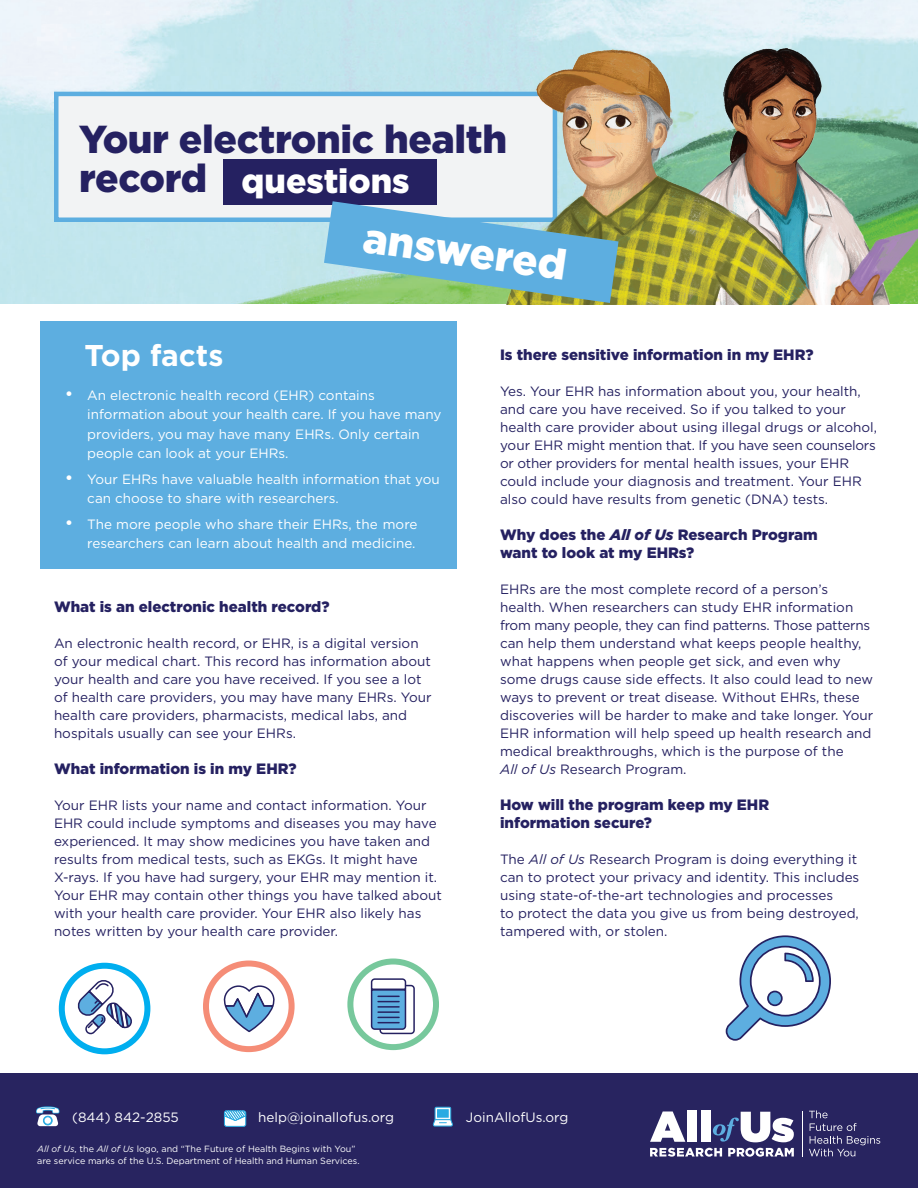
<style>
.page{position:relative;width:918px;height:1188px;background:#fff}
.page>*{position:absolute;margin:0;border:0;box-sizing:border-box;transform-origin:0 0}
.t1{font:900 42px "Gotham";color:#fff}
.t2{font:900 39px/39px "Gotham";letter-spacing:-.01em;color:#252161}
.t3{font:900 33.9px "Gotham";color:#fff}
.t4{font:700 30px "Gotham";color:#fff}
.t5{font:900 15px/18px "Gotham";color:#252161}
.t6{font:13.5px/18px "Gotham";color:#252161}
.t7{font:13.5px/19.5px "Gotham";color:#fff}
.t8{font:9px/12px "Gotham";color:#fff}
.s1{font-size:18px}
.s2{font-style:italic}
</style>
<div class="page">
<div style="left:0;top:1074px;width:918px;height:114px;background:#282460"></div>
<svg style="left:809px;top:1110px;width:71px;height:46px"></svg>
<svg style="left:650px;top:1111px;width:35px;height:31px"></svg>
<div style="left:687px;top:1110px;width:9px;height:32px;background:#fff"></div>
<div style="left:701px;top:1110px;width:10px;height:32px;background:#fff"></div>
<svg style="left:713px;top:1112px;width:81px;height:30px"></svg>
<hr style="left:802px;top:1111px;width:1px;height:45px;background:#fff">
<svg style="left:650px;top:1148px;width:72px;height:9px"></svg>
<svg style="left:728px;top:1148px;width:66px;height:9px"></svg>
<svg style="left:36px;top:1106px;width:24px;height:20px"></svg>
<svg style="left:433px;top:1107px;width:20px;height:20px"></svg>
<svg style="left:224px;top:1110px;width:22px;height:17px"></svg>
<img style="left:0;top:0;width:918px;height:303px">
<div style="left:40px;top:322px;width:417px;height:247px;background:#5daee0"></div>
<svg style="left:726px;top:935px;width:105px;height:106px"></svg>
<svg style="left:78px;top:978px;width:54px;height:57px"></svg>
<svg style="left:223px;top:985px;width:52px;height:48px"></svg>
<div style="left:59px;top:963px;width:91px;height:91px;border:6px solid #00aeef;border-radius:50%"></div>
<div style="left:203px;top:961px;width:92px;height:91px;border:6px solid #f58d77;border-radius:50%"></div>
<div style="left:347px;top:958px;width:92px;height:92px;border:6px solid #77c89c;border-radius:50%"></div>
<div style="left:379px;top:985px;width:36px;height:49px;background:#fff;border:2px solid #252161;border-radius:3px"></div>
<svg style="left:370px;top:978px;width:37px;height:53px"></svg>
<div style="left:54px;top:92px;width:503px;height:130px;background:#f2f3f4;border:4px solid #5daee0"></div>
<div style="left:223px;top:159px;width:214px;height:46px;background:#252161"></div>
<img style="left:554px;top:16px;width:364px;height:288px">
<img style="left:489px;top:34px;width:373px;height:270px">
<svg style="left:324px;top:201px;width:295px;height:102px;background:#78b3be"></svg>
<h2 class="t2" style="left:79px;top:119px;width:429px">Your electronic health record</h2>
<h1 class="t1" style="left:368px;top:208px;width:206px;rotate:8deg">answered</h1>
<h3 class="t3" style="left:242px;top:158px;width:170px">questions</h3>
<h3 class="t4" style="left:85px;top:336px;width:140px">Top facts</h3>
<p class="t7" style="left:87px;top:385px;width:356px;text-indent:-22px"><span class="s1">•</span> An electronic health record (EHR) contains information about your health care. If you have many providers, you may have many EHRs. Only certain people can look at your EHRs.</p>
<p class="t7" style="left:87px;top:469px;width:354px;text-indent:-22px"><span class="s1">•</span> Your EHRs have valuable health information that you can choose to share with researchers.</p>
<p class="t7" style="left:65px;top:514px;width:354px;text-align:right"><span class="s1">•</span> The more people who share their EHRs, the more researchers can learn about health and medicine.</p>
<p class="t5" style="left:54px;top:598px;width:277px">What is an electronic health record?</p>
<p class="t6" style="left:54px;top:634px;width:379px">An electronic health record, or EHR, is a digital version of your medical chart. This record has information about your health and care you have received. If you see a lot of health care providers, you may have many EHRs. Your health care providers, pharmacists, medical labs, and hospitals usually can see your EHRs.</p>
<p class="t5" style="left:54px;top:760px;width:244px">What information is in my EHR?</p>
<p class="t6" style="left:54px;top:796px;width:389px">Your EHR lists your name and contact information. Your EHR could include symptoms and diseases you may have experienced. It may show medicines you have taken and results from medical tests, such as EKGs. It might have X-rays. If you have had surgery, your EHR may mention it.<br>Your EHR may contain other things you have talked about with your health care provider. Your EHR also likely has notes written by your health care provider.</p>
<p class="t5" style="left:500px;top:346px;width:315px">Is there sensitive information in my EHR?</p>
<p class="t6" style="left:500px;top:382px;width:379px">Yes. Your EHR has information about you, your health, and care you have received. So if you talked to your health care provider about using illegal drugs or alcohol, your EHR might mention that. If you have seen counselors or other providers for mental health issues, your EHR could include your diagnosis and treatment. Your EHR also could have results from genetic (DNA) tests.</p>
<p class="t5" style="left:500px;top:526px;width:319px">Why does the <span class="s2">All of Us</span> Research Program want to look at my EHRs?</p>
<p class="t6" style="left:500px;top:580px;width:375px">EHRs are the most complete record of a person’s health. When researchers can study EHR information from many people, they can find patterns. Those patterns can help them understand what keeps people healthy, what happens when people get sick, and even why some drugs cause side effects. It also could lead to new ways to prevent or treat disease. Without EHRs, these discoveries will be harder to make and take longer. Your EHR information will help speed up health research and medical breakthroughs, which is the purpose of the<br><span class="s2">All of Us</span> Research Program.</p>
<p class="t5" style="left:500px;top:796px;width:271px">How will the program keep my EHR information secure?</p>
<p class="t6" style="left:500px;top:850px;width:361px">The <span class="s2">All of Us</span> Research Program is doing everything it can to protect your privacy and identity. This includes using state-of-the-art technologies and processes<br>to protect the data you give us from being destroyed, tampered with, or stolen.</p>
<p class="t7" style="left:72px;top:1107px;width:108px">(844) 842-2855</p>
<p class="t7" style="left:258px;top:1107px;width:137px">help@joinallofus.org</p>
<p class="t7" style="left:466px;top:1107px;width:104px">JoinAllofUs.org</p>
<p class="t8" style="left:37px;top:1143px;width:324px"><span class="s2">All of Us</span>, the <span class="s2">All of Us</span> logo, and “The Future of Health Begins with You” are service marks of the U.S. Department of Health and Human Services.</p>
</div>
